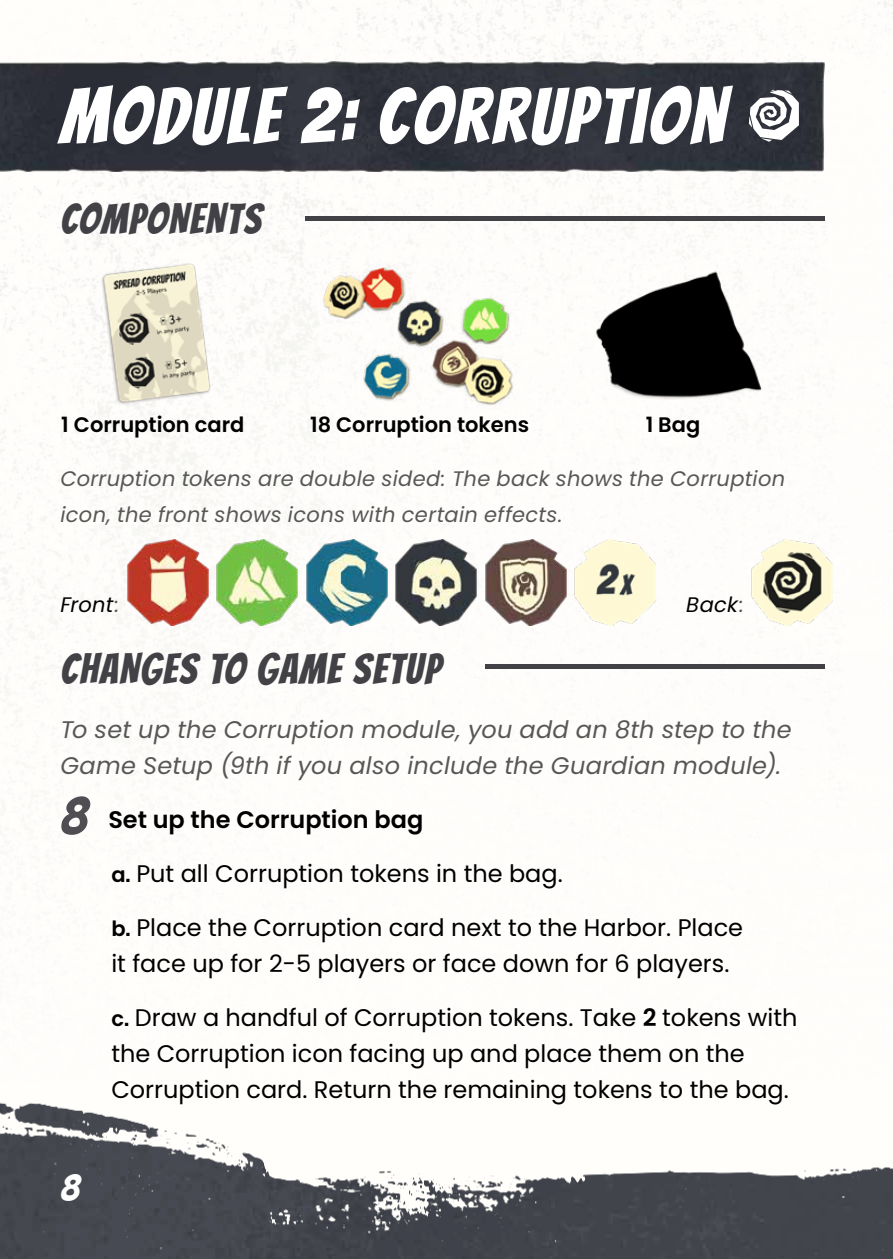
<style>
.page{position:relative;width:893px;height:1259px;background:#fefdfb}
.page>*{position:absolute;margin:0;border:0;box-sizing:border-box;transform-origin:0 0}
.t1{font:78px "Bangers";letter-spacing:.04em;color:#fff}
.t2{font:42px "Bangers";letter-spacing:.04em;color:#414146}
.t3{font:36px "Bangers";color:#fff}
.t4{font:24px/36px "Poppins";color:#000}
.t5{font:italic 24px/36px "Poppins";letter-spacing:.01em;color:#575756}
.t6{font:600 24px "Poppins";color:#000}
.t7{font:italic 21px/36px "Poppins";letter-spacing:.015em;color:#575756}
.t8{font:600 21px "Poppins";color:#000}
.t9{font:italic 21px "Poppins";letter-spacing:.015em;color:#000}
.s1{color:#575756}
.s2{font-family:"Bangers";font-weight:400;font-size:51px;color:#504e53}
.s3{font-weight:600;font-size:21px}
.s4{font-weight:600}
</style>
<div class="page">
<img style="left:0;top:1102px;width:893px;height:157px">
<div style="left:0;top:61px;width:825px;height:110px;background:#2f323a"></div>
<svg style="left:749px;top:90px;width:50px;height:52px"></svg>
<hr style="left:305px;top:216px;width:520px;height:4px;background:#414146">
<hr style="left:486px;top:664px;width:339px;height:4px;background:#414146">
<img style="left:595px;top:271px;width:167px;height:128px">
<img style="left:44px;top:241px;width:212px;height:173px">
<img style="left:321px;top:264px;width:193px;height:141px">
<img style="left:751px;top:540px;width:82px;height:85px">
<img style="left:127px;top:540px;width:83px;height:85px">
<img style="left:306px;top:540px;width:82px;height:85px">
<img style="left:485px;top:540px;width:82px;height:85px">
<img style="left:216px;top:540px;width:82px;height:85px">
<img style="left:395px;top:540px;width:82px;height:85px">
<img style="left:574px;top:540px;width:82px;height:85px">
<h1 class="t1" style="left:60px;top:71px;width:667px">MODULE 2: CORRUPTION</h1>
<h2 class="t2" style="left:60px;top:195px;width:202px">COMPONENTS</h2>
<p class="t8" style="left:61px;top:412px;width:185px">1 Corruption card</p>
<p class="t8" style="left:310px;top:412px;width:221px">18 Corruption tokens</p>
<p class="t8" style="left:646px;top:412px;width:56px">1 Bag</p>
<p class="t7" style="left:60px;top:461px;width:726px">Corruption tokens are double sided: The back shows the Corruption icon, the front shows icons with certain effects.</p>
<p class="t9" style="left:60px;top:592px;width:60px">Front<span class="s1">:</span></p>
<p class="t9" style="left:686px;top:592px;width:59px">Back<span class="s1">:</span></p>
<h2 class="t2" style="left:60px;top:645px;width:382px">CHANGES TO GAME SETUP</h2>
<p class="t5" style="left:60px;top:712px;width:733px">To set up the Corruption module, you add an 8th step to the<br>Game Setup (9th if you also include the Guardian module).</p>
<p class="t6" style="left:60px;top:806px;width:364px"><span class="s2">8</span> Set up the Corruption bag</p>
<p class="t4" style="left:111px;top:856px;width:453px"><span class="s3">a.</span> Put all Corruption tokens in the bag.</p>
<p class="t4" style="left:111px;top:910px;width:633px"><span class="s3">b.</span> Place the Corruption card next to the Harbor. Place it face up for 2-5 players or face down for 6 players.</p>
<p class="t4" style="left:111px;top:1000px;width:688px"><span class="s3">c.</span> Draw a handful of Corruption tokens. Take <span class="s4">2</span> tokens with the Corruption icon facing up and place them on the<br>Corruption card. Return the remaining tokens to the bag.</p>
<h3 class="t3" style="left:60px;top:1167px;width:20px">8</h3>
</div>
